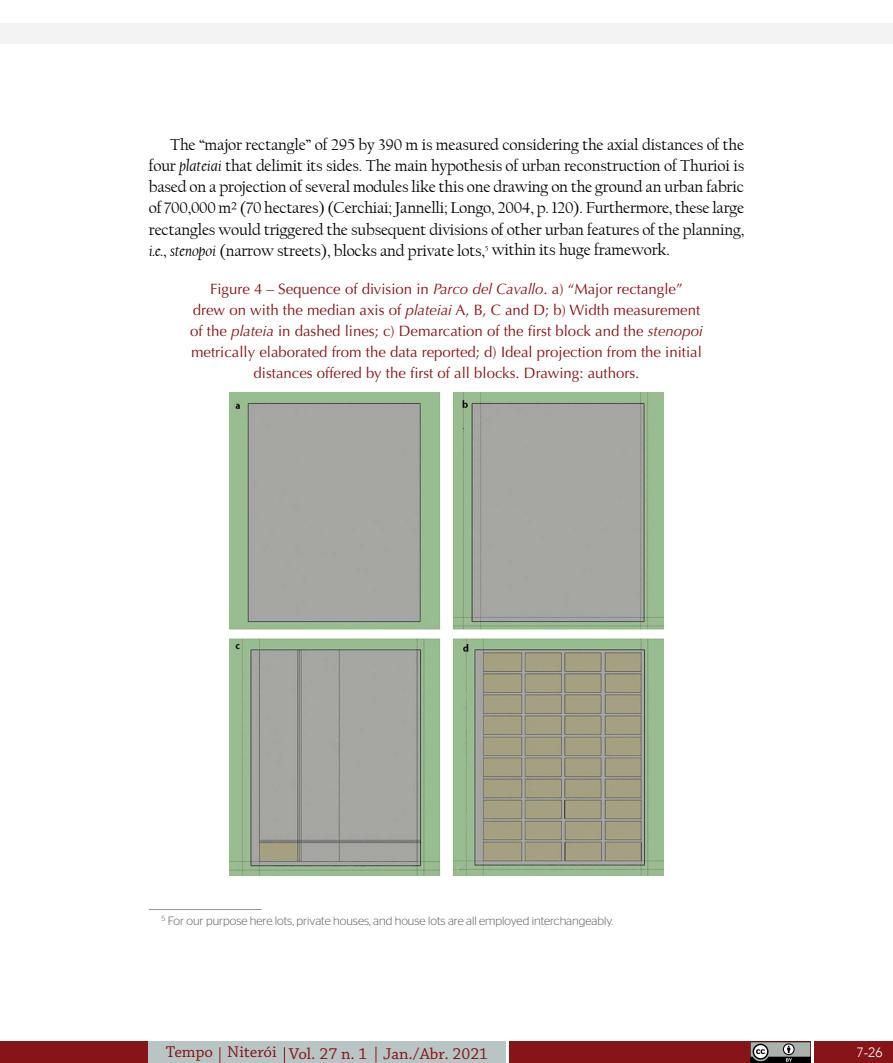
<style>
.page{position:relative;width:893px;height:1063px;background:#fff}
.page>*{position:absolute;margin:0;border:0;box-sizing:border-box;transform-origin:0 0}
.t1{font:16.5px/21px "Californian FB";letter-spacing:-.01em;color:#000;text-align:justify}
.t2{font:16.5px "Chaparral Pro Capt";color:#871518}
.t3{font:15px/21px "Optima";color:#871518;text-align:center}
.t4{font:300 13.5px "Avenir";color:#fff}
.t5{font:300 12px "Stag Sans Round";color:#58595b}
.s1{font-style:italic}
</style>
<div class="page">
<div style="left:0;top:23px;width:893px;height:20px;background:#f3f3f4"></div>
<div style="left:509px;top:1042px;width:301px;height:21px;background:#871518"></div>
<div style="left:0;top:1042px;width:149px;height:21px;background:#871518"></div>
<div style="left:149px;top:1042px;width:357px;height:21px;background:#b8c5c4"></div>
<div style="left:814px;top:1042px;width:79px;height:21px;background:#871518"></div>
<svg style="left:750px;top:1042px;width:61px;height:21px"></svg>
<svg style="left:220px;top:1047px;width:1px;height:16px"></svg>
<svg style="left:284px;top:1047px;width:1px;height:16px"></svg>
<svg style="left:376px;top:1047px;width:1px;height:15px"></svg>
<img style="left:230px;top:392px;width:433px;height:483px">
<hr style="left:149px;top:909px;width:112px;height:1px;background:#939598">
<p class="t1" style="left:149px;top:135px;width:597px;text-indent:21px">The “major rectangle” of 295 by 390 m is measured considering the axial distances of the four <span class="s1">plateiai</span> that delimit its sides. The main hypothesis of urban reconstruction of Thurioi is based on a projection of several modules like this one drawing on the ground an urban fabric of 700,000 m² (70 hectares) (Cerchiai; Jannelli; Longo, 2004, p. 120). Furthermore, these large rectangles would triggered the subsequent divisions of other urban features of the planning, <span class="s1">i.e.</span>, <span class="s1">stenopoi</span> (narrow streets), blocks and private lots,<sup>5</sup> within its huge framework.</p>
<p class="t3" style="left:190px;top:279px;width:514px">Figure 4 – Sequence of division in <span class="s1">Parco del Cavallo</span>. a) “Major rectangle”<br>drew on with the median axis of <span class="s1">plateiai</span> A, B, C and D; b) Width measurement of the <span class="s1">plateia</span> in dashed lines; c) Demarcation of the first block and the <span class="s1">stenopoi </span>metrically elaborated from the data reported; d) Ideal projection from the initial distances offered by the first of all blocks. Drawing: authors.</p>
<p class="t5" style="left:162px;top:914px;width:453px"><sup>5</sup> For our purpose here lots, private houses, and house lots are all employed interchangeably.</p>
<p class="t2" style="left:166px;top:1044px;width:324px">Tempo Niterói Vol. 27 n. 1 Jan./Abr. 2021</p>
<p class="t4" style="left:857px;top:1044px;width:27px">7-26</p>
</div>
